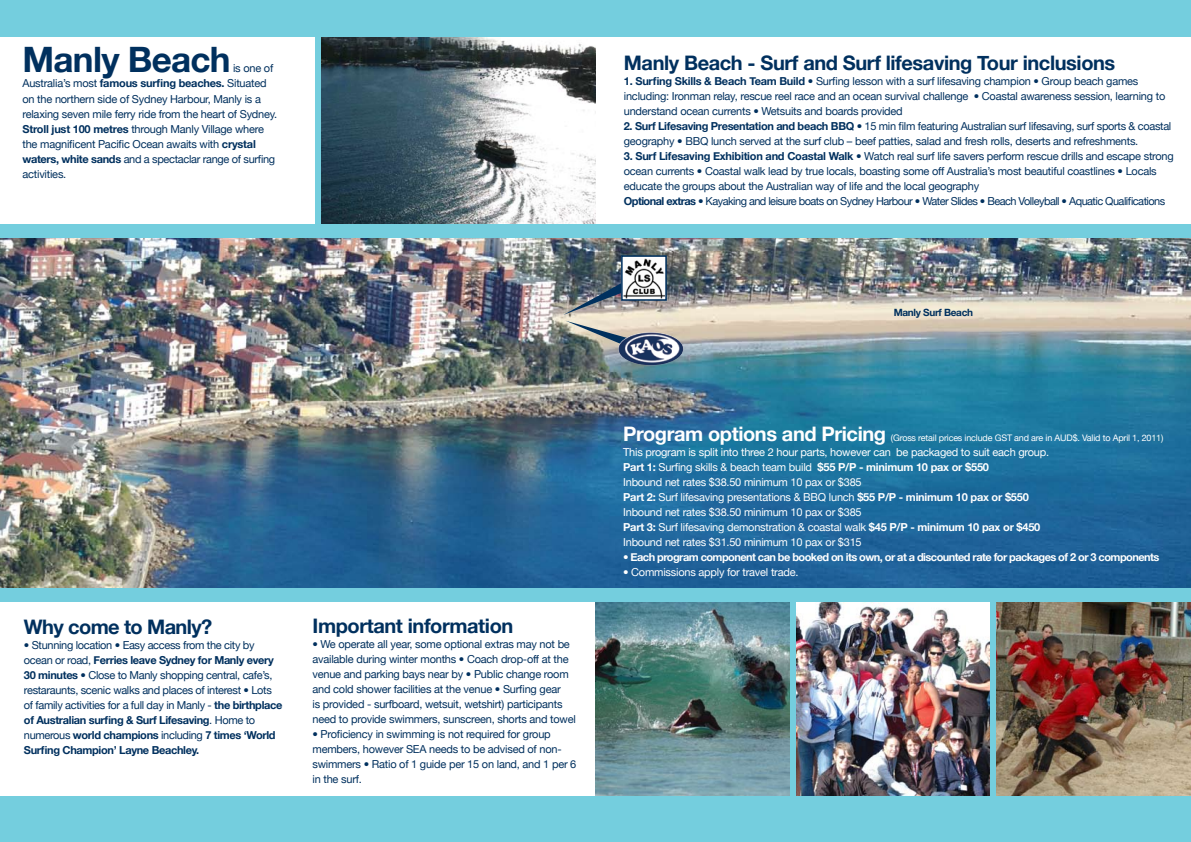
<style>
.page{position:relative;width:1191px;height:842px;background:#fff}
.page>*{position:absolute;margin:0;border:0;box-sizing:border-box;transform-origin:0 0}
.t1{font:700 35px "Helvetica Neue";letter-spacing:-.02em;color:#00305e}
.t2{font:700 20px "Helvetica Neue";letter-spacing:-.02em;color:#00305e}
.t3{font:700 20px "Helvetica Neue";letter-spacing:-.02em;color:#fff}
.t4{font:11px/15px "Helvetica Neue";letter-spacing:-.02em;color:#00305e}
.t5{font:11px/15px "Helvetica Neue";letter-spacing:-.02em;color:#fff}
.t6{font:700 11px "Helvetica Neue";letter-spacing:-.05em;color:#fff}
.t7{font:700 10px "Helvetica Neue";letter-spacing:-.03em;color:#00305e}
.t8{font:9px "Helvetica Neue";letter-spacing:-.02em;color:#fff}
.s1{font-weight:700}
</style>
<div class="page">
<div style="left:595px;top:0;width:596px;height:37px;background:#74cede"></div>
<img style="left:0;top:238px;width:1191px;height:350px">
<img style="left:321px;top:37px;width:274px;height:188px">
<img style="left:595px;top:602px;width:394px;height:195px">
<img style="left:995px;top:602px;width:196px;height:195px">
<div style="left:0;top:225px;width:1191px;height:13px;background:#74cede"></div>
<div style="left:0;top:588px;width:1191px;height:14px;background:#74cede"></div>
<div style="left:0;top:797px;width:595px;height:45px;background:#74cede"></div>
<div style="left:595px;top:797px;width:596px;height:45px;background:#74cede"></div>
<div style="left:790px;top:599px;width:6px;height:206px;background:#74cede"></div>
<div style="left:989px;top:599px;width:6px;height:206px;background:#74cede"></div>
<div style="left:315px;top:36px;width:6px;height:200px;background:#74cede"></div>
<svg style="left:565px;top:321px;width:76px;height:31px;background:#9ea19a"></svg>
<svg style="left:563px;top:282px;width:70px;height:33px;background:#7c8289"></svg>
<img style="left:618px;top:332px;width:65px;height:33px">
<img style="left:624px;top:258px;width:40px;height:40px">
<div style="left:621px;top:255px;width:46px;height:46px;border:2px solid #00305e"></div>
<div style="left:0;top:0;width:595px;height:37px;background:#74cede"></div>
<h1 class="t1" style="left:22px;top:38px;width:210px">Manly Beach</h1>
<p class="t4" style="left:22px;top:61px;width:256px;text-indent:210px">is one of Australia’s most <span class="s1">famous surfing beaches.</span> Situated on the northern side of Sydney Harbour, Manly is a relaxing seven mile ferry ride from the heart of Sydney.<br><span class="s1">Stroll just 100 metres</span> through Manly Village where the magnificent Pacific Ocean awaits with <span class="s1">crystal waters, white sands</span> and a spectaclar range of surfing activities.</p>
<h2 class="t2" style="left:24px;top:614px;width:190px">Why come to Manly?</h2>
<p class="t4" style="left:24px;top:637px;width:260px">• Stunning location • Easy access from the city by ocean or road, <span class="s1">Ferries leave Sydney for Manly every 30 minutes</span> • Close to Manly shopping central, cafe’s, restaraunts, scenic walks and places of interest • Lots of family activities for a full day in Manly - <span class="s1">the birthplace of Australian surfing &amp; Surf Lifesaving</span>. Home to numerous <span class="s1">world champions</span> including <span class="s1">7 times ‘World Surfing Champion’ Layne Beachley.</span></p>
<h2 class="t2" style="left:312px;top:614px;width:202px">Important information</h2>
<p class="t4" style="left:312px;top:637px;width:265px">• We operate all year, some optional extras may not be available during winter months • Coach drop-off at the venue and parking bays near by • Public change room and cold shower facilities at the venue • Surfing gear<br>is provided - surfboard, wetsuit, wetshirt) participants need to provide swimmers, sunscreen, shorts and towel</p>
<p class="t4" style="left:312px;top:727px;width:265px">• Proficiency in swimming is not required for group members, however SEA needs to be advised of non&shy;swimmers • Ratio of 1 guide per 15 on land, and 1 per 6 in the surf.</p>
<h2 class="t2" style="left:624px;top:51px;width:493px">Manly Beach - Surf and Surf lifesaving Tour inclusions</h2>
<p class="t4" style="left:624px;top:74px;width:543px"><span class="s1">1. Surfing Skills &amp; Beach Team Build •</span> Surfing lesson with a surf lifesaving champion • Group beach games including: Ironman relay, rescue reel race and an ocean survival challenge • Coastal awareness session, learning to understand ocean currents • Wetsuits and boards provided</p>
<p class="t4" style="left:624px;top:119px;width:549px"><span class="s1">2. Surf Lifesaving Presentation and beach BBQ •</span> 15 min film featuring Australian surf lifesaving, surf sports &amp; coastal geography • BBQ lunch served at the surf club – beef patties, salad and fresh rolls, deserts and refreshments.</p>
<p class="t4" style="left:624px;top:149px;width:551px"><span class="s1">3. Surf Lifesaving Exhibition and Coastal Walk •</span> Watch real surf life savers perform rescue drills and escape strong ocean currents • Coastal walk lead by true locals, boasting some off Australia’s most beautiful coastlines • Locals educate the groups about the Australian way of life and the local geography<br><span class="s1">Optional extras •</span> Kayaking and leisure boats on Sydney Harbour • Water Slides • Beach Volleyball • Aquatic Qualifications</p>
<p class="t7" style="left:893px;top:306px;width:81px">Manly Surf Beach</p>
<h2 class="t3" style="left:623px;top:422px;width:264px">Program options and Pricing</h2>
<p class="t8" style="left:891px;top:432px;width:274px">(Gross retail prices include GST and are in AUD$. Valid to April 1, 2011)</p>
<p class="t5" style="left:623px;top:444px;width:427px">This program is split into three 2 hour parts, however can be packaged to suit each group.<br><span class="s1">Part 1:</span> Surfing skills &amp; beach team build <span class="s1">$55 P/P - minimum 10 pax or $550<br></span>Inbound net rates $38.50 minimum 10 pax or $385<br><span class="s1">Part 2:</span> Surf lifesaving presentations &amp; BBQ lunch <span class="s1">$55 P/P - minimum 10 pax or $550<br></span>Inbound net rates $38.50 minimum 10 pax or $385<br><span class="s1">Part 3:</span> Surf lifesaving demonstration &amp; coastal walk <span class="s1">$45 P/P - minimum 10 pax or $450<br></span>Inbound net rates $31.50 minimum 10 pax or $315</p>
<p class="t6" style="left:623px;top:550px;width:537px">• Each program component can be booked on its own, or at a discounted rate for packages of 2 or 3 components</p>
<p class="t5" style="left:623px;top:565px;width:177px">• Commissions apply for travel trade.</p>
</div>
